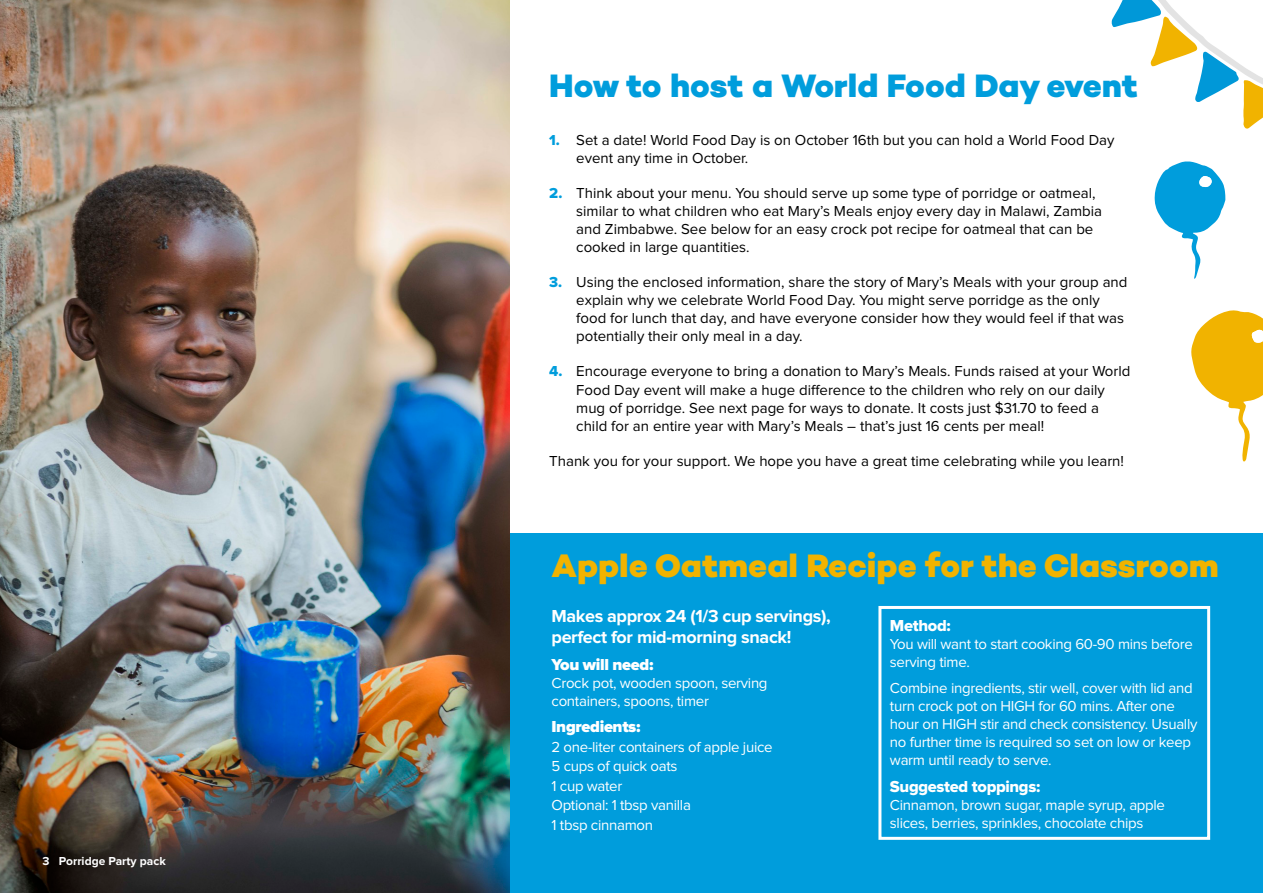
<style>
.page{position:relative;width:1263px;height:893px;background:#fff}
.page>*{position:absolute;margin:0;border:0;box-sizing:border-box;transform-origin:0 0}
.t1{font:800 33px "Campton";color:#f1b300}
.t2{font:800 33px "Campton";letter-spacing:-.005em;color:#009ddc}
.t3{font:700 18px/21px "Proxima Nova";letter-spacing:-.02em;color:#fff}
.t4{font:16.5px "Proxima Nova Extrabld";letter-spacing:-.02em;color:#fff}
.t5{font:900 16.5px "Proxima Nova";letter-spacing:-.02em;color:#fff}
.t6{font:15px/18px "Proxima Nova";color:#000}
.t7{font:15px/18px "Proxima Nova";letter-spacing:-.02em;color:#fff}
.t8{font:700 12px "Proxima Nova";color:#fff}
.s1{font-family:"Proxima Nova Extrabld";color:#009ddc}
</style>
<div class="page">
<svg style="left:1111px;top:0;width:152px;height:129px"></svg>
<div style="left:491px;top:534px;width:772px;height:359px;background:#009ddc"></div>
<img style="left:0;top:0;width:509px;height:893px">
<svg style="left:1154px;top:161px;width:71px;height:118px"></svg>
<svg style="left:1191px;top:310px;width:72px;height:152px"></svg>
<div style="left:878px;top:606px;width:332px;height:234px;border:3px solid #fff"></div>
<p class="t8" style="left:43px;top:855px;width:125px">3 Porridge Party pack</p>
<h1 class="t2" style="left:549px;top:65px;width:590px">How to host a World Food Day event</h1>
<p class="t6" style="left:576px;top:132px;width:540px;text-indent:-27px"><span class="s1">1.</span> Set a date! World Food Day is on October 16th but you can hold a World Food Day event any time in October.</p>
<p class="t6" style="left:576px;top:185px;width:527px;text-indent:-27px"><span class="s1">2.</span> Think about your menu. You should serve up some type of porridge or oatmeal, similar to what children who eat Mary’s Meals enjoy every day in Malawi, Zambia and Zimbabwe. See below for an easy crock pot recipe for oatmeal that can be cooked in large quantities.</p>
<p class="t6" style="left:576px;top:274px;width:553px;text-indent:-27px"><span class="s1">3.</span> Using the enclosed information, share the story of Mary’s Meals with your group and explain why we celebrate World Food Day. You might serve porridge as the only food for lunch that day, and have everyone consider how they would feel if that was potentially their only meal in a day.</p>
<p class="t6" style="left:576px;top:363px;width:556px;text-indent:-27px"><span class="s1">4.</span> Encourage everyone to bring a donation to Mary’s Meals. Funds raised at your World Food Day event will make a huge difference to the children who rely on our daily mug of porridge. See next page for ways to donate. It costs just $31.70 to feed a child for an entire year with Mary’s Meals – that’s just 16 cents per meal!</p>
<p class="t6" style="left:549px;top:452px;width:576px">Thank you for your support. We hope you have a great time celebrating while you learn!</p>
<h1 class="t1" style="left:551px;top:545px;width:669px">Apple Oatmeal Recipe for the Classroom</h1>
<p class="t4" style="left:890px;top:617px;width:62px">Method:</p>
<p class="t7" style="left:890px;top:635px;width:304px">You will want to start cooking 60-90 mins before serving time.</p>
<p class="t7" style="left:890px;top:680px;width:309px">Combine ingredients, stir well, cover with lid and turn crock pot on HIGH for 60 mins. After one hour on HIGH stir and check consistency. Usually no further time is required so set on low or keep warm until ready to serve.</p>
<p class="t4" style="left:890px;top:778px;width:152px">Suggested toppings:</p>
<p class="t7" style="left:890px;top:796px;width:277px">Cinnamon, brown sugar, maple syrup, apple slices, berries, sprinkles, chocolate chips</p>
<p class="t3" style="left:551px;top:607px;width:281px">Makes approx 24 (1/3 cup servings), perfect for mid-morning snack!</p>
<p class="t5" style="left:551px;top:657px;width:103px">You will need:</p>
<p class="t7" style="left:551px;top:674px;width:218px">Crock pot, wooden spoon, serving containers, spoons, timer</p>
<p class="t5" style="left:551px;top:719px;width:90px">Ingredients:</p>
<p class="t7" style="left:551px;top:738px;width:223px;line-height:19.5px">2 one-liter containers of apple juice<br>5 cups of quick oats<br>1 cup water<br>Optional: 1 tbsp vanilla<br>1 tbsp cinnamon</p>
</div>
